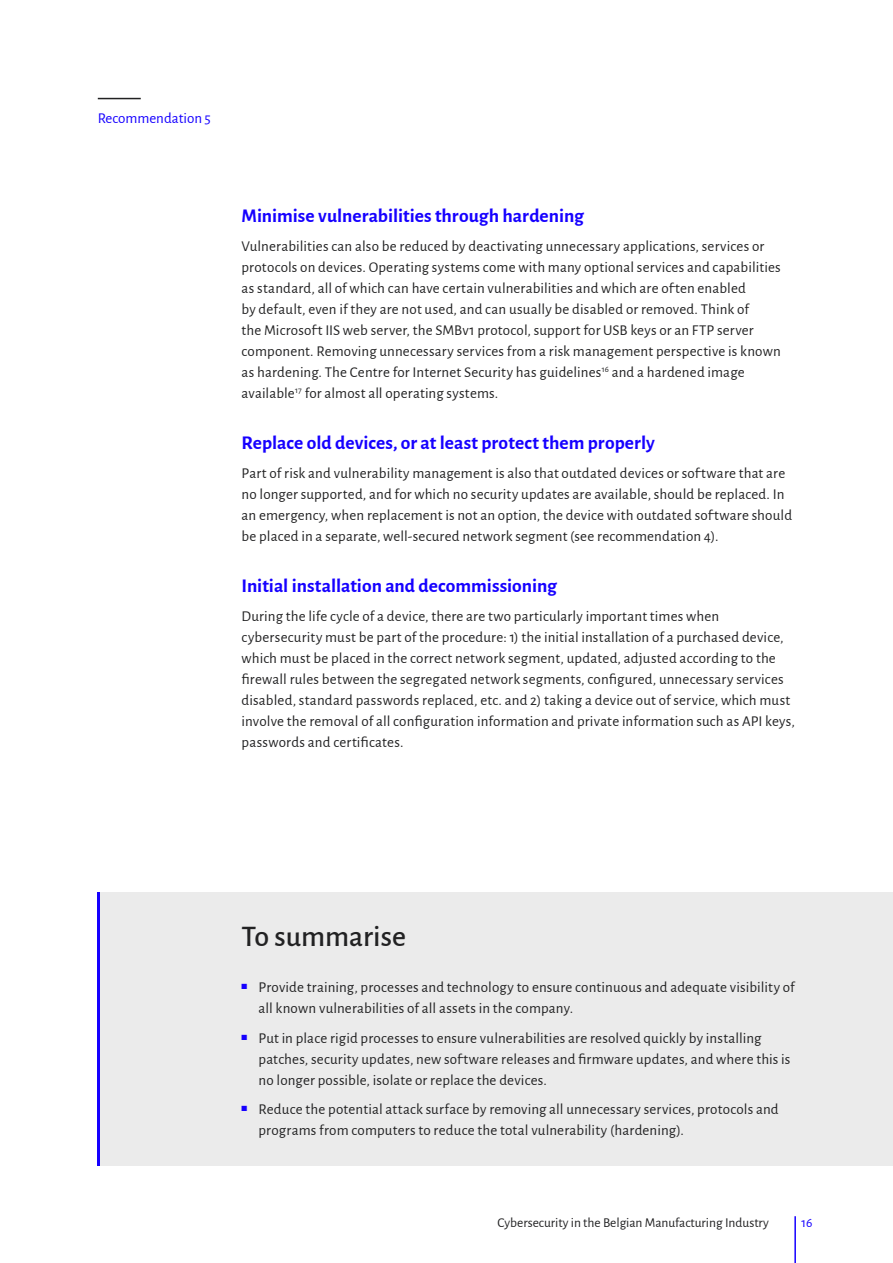
<style>
.page{position:relative;width:893px;height:1263px;background:#fff}
.page>*{position:absolute;margin:0;border:0;box-sizing:border-box;transform-origin:0 0}
.t1{font:500 30px "Alegreya Sans";color:#222223}
.t2{font:700 19.5px "Alegreya Sans";color:#1600ff}
.t3{font:15px/21px "Alegreya Sans";letter-spacing:.01em;color:#222223}
.t4{font:15px "Alegreya Sans";color:#1600ff}
.t5{font:13.5px "Alegreya Sans";color:#222223}
.t6{font:13.5px "Alegreya Sans";color:#1600ff}
</style>
<div class="page">
<hr style="left:794px;top:1216px;width:2px;height:47px;background:#1600ff">
<div style="left:98px;top:892px;width:795px;height:273px;background:#ebebeb"></div>
<hr style="left:98px;top:892px;width:2px;height:273px;background:#1600ff">
<hr style="left:98px;top:98px;width:43px;height:1px;background:#222223">
<p class="t4" style="left:98px;top:107px;width:115px">Recommendation 5</p>
<h2 class="t2" style="left:242px;top:201px;width:344px">Minimise vulnerabilities through hardening</h2>
<p class="t3" style="left:242px;top:235px;width:541px">Vulnerabilities can also be reduced by deactivating unnecessary applications, services or protocols on devices. Operating systems come with many optional services and capabilities as standard, all of which can have certain vulnerabilities and which are often enabled<br>by default, even if they are not used, and can usually be disabled or removed. Think of<br>the Microsoft IIS web server, the SMBv1 protocol, support for USB keys or an FTP server component. Removing unnecessary services from a risk management perspective is known as hardening. The Centre for Internet Security has guidelines<sup>16</sup> and a hardened image available<sup>17</sup> for almost all operating systems.</p>
<h2 class="t2" style="left:242px;top:428px;width:415px">Replace old devices, or at least protect them properly</h2>
<p class="t3" style="left:242px;top:462px;width:552px">Part of risk and vulnerability management is also that outdated devices or software that are no longer supported, and for which no security updates are available, should be replaced. In an emergency, when replacement is not an option, the device with outdated software should be placed in a separate, well-secured network segment (see recommendation 4).</p>
<h2 class="t2" style="left:242px;top:571px;width:317px">Initial installation and decommissioning</h2>
<p class="t3" style="left:242px;top:605px;width:555px">During the life cycle of a device, there are two particularly important times when cybersecurity must be part of the procedure: 1) the initial installation of a purchased device, which must be placed in the correct network segment, updated, adjusted according to the firewall rules between the segregated network segments, configured, unnecessary services disabled, standard passwords replaced, etc. and 2) taking a device out of service, which must involve the removal of all configuration information and private information such as API keys, passwords and certificates.</p>
<h1 class="t1" style="left:242px;top:915px;width:166px">To summarise</h1>
<p class="t3" style="left:259px;top:976px;width:538px;text-indent:-17px"><sup>■</sup> Provide training, processes and technology to ensure continuous and adequate visibility of all known vulnerabilities of all assets in the company.</p>
<p class="t3" style="left:259px;top:1027px;width:533px;text-indent:-17px"><sup>■</sup> Put in place rigid processes to ensure vulnerabilities are resolved quickly by installing patches, security updates, new software releases and firmware updates, and where this is no longer possible, isolate or replace the devices.</p>
<p class="t3" style="left:259px;top:1098px;width:522px;text-indent:-17px"><sup>■</sup> Reduce the potential attack surface by removing all unnecessary services, protocols and programs from computers to reduce the total vulnerability (hardening).</p>
<p class="t5" style="left:497px;top:1213px;width:273px">Cybersecurity in the Belgian Manufacturing Industry</p>
<p class="t6" style="left:801px;top:1213px;width:12px">16</p>
</div>
